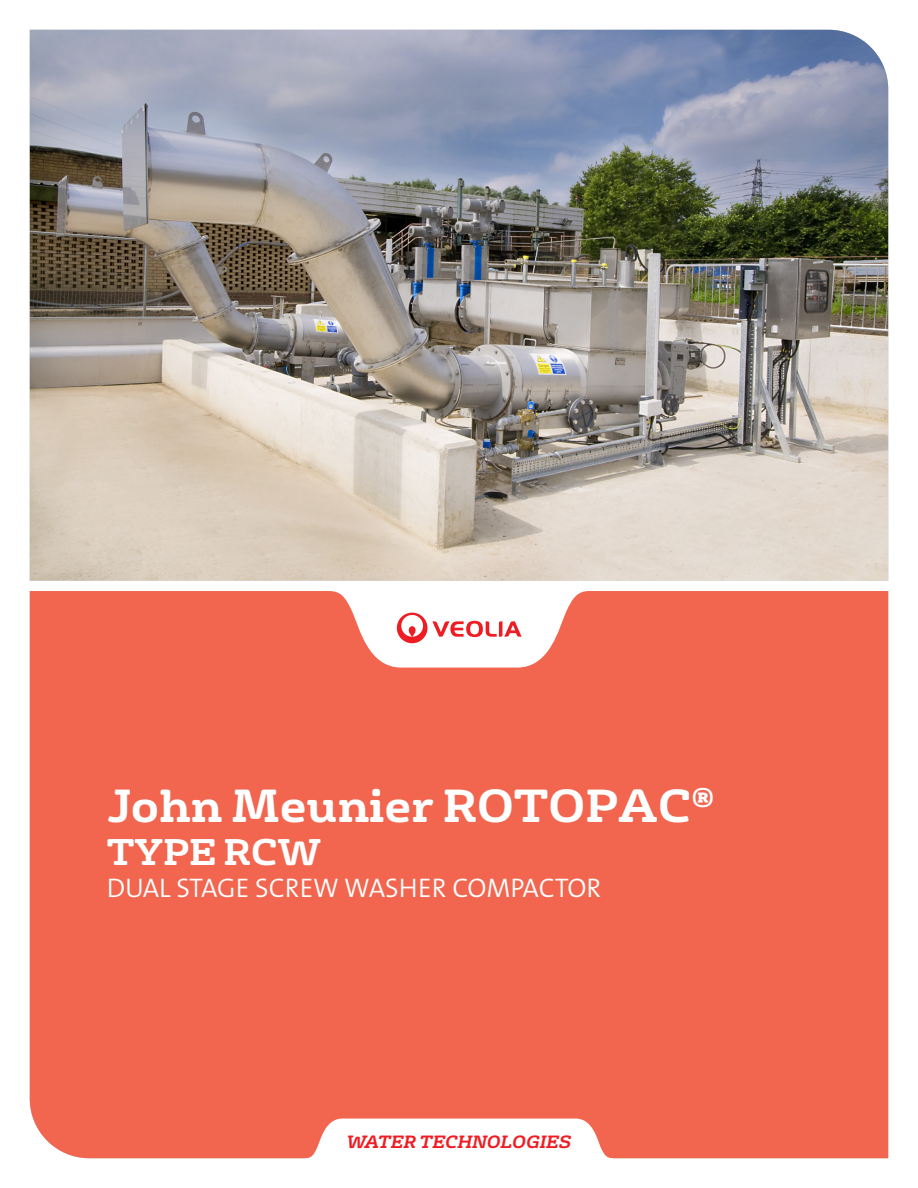
<style>
.page{position:relative;width:918px;height:1188px;background:#fff}
.page>*{position:absolute;margin:0;border:0;box-sizing:border-box;transform-origin:0 0}
.t1{font:700 45px "FS Rufus";color:#fff}
.t2{font:700 36px "FS Rufus";color:#fff}
.t3{font:27px "The Sans Veolia W4 Se Lig";letter-spacing:-.005em;color:#fff}
.t4{font:italic 700 17.25px "FS Rufus";color:#ee1d23}
</style>
<div class="page">
<img style="left:30px;top:30px;width:858px;height:551px">
<div style="left:30px;top:668px;width:858px;height:490px;background:#f2664f"></div>
<svg style="left:29px;top:591px;width:860px;height:77px;fill:#f2664f"></svg>
<svg style="left:397px;top:613px;width:125px;height:30px"></svg>
<svg style="left:305px;top:1119px;width:308px;height:40px"></svg>
<p class="t1" style="left:107px;top:766px;width:609px">John Meunier ROTOPAC<sup>®</sup></p>
<p class="t2" style="left:107px;top:821px;width:216px">TYPE RCW</p>
<p class="t3" style="left:107px;top:871px;width:496px">DUAL STAGE SCREW WASHER COMPACTOR</p>
<p class="t4" style="left:347px;top:1127px;width:226px">WATER TECHNOLOGIES</p>
</div>
